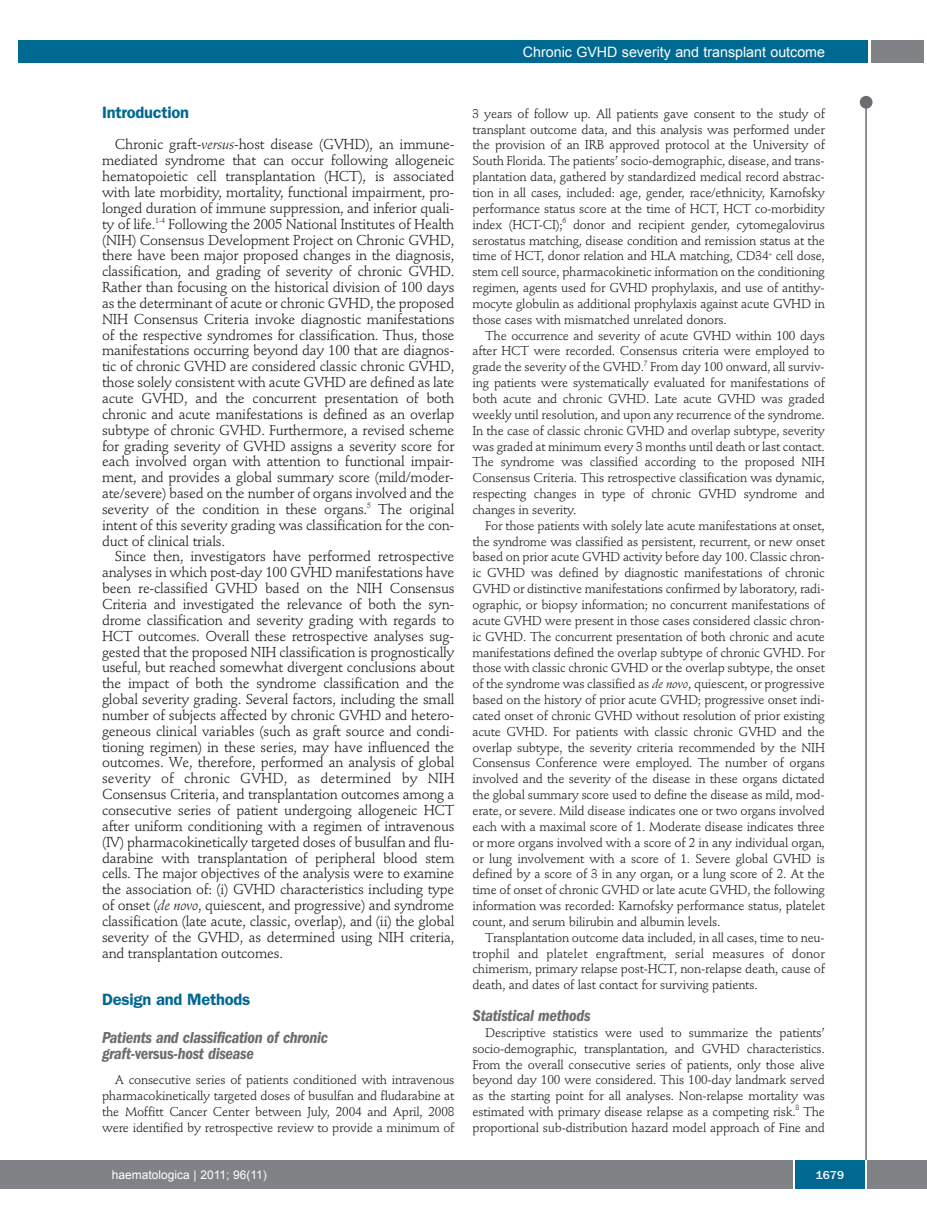
<style>
.page{position:relative;width:927px;height:1225px;background:#fff}
.page>*{position:absolute;margin:0;border:0;box-sizing:border-box;transform-origin:0 0}
.t1{font:italic 600 condensed 16.5px/16.5px "Franklin Gothic";letter-spacing:-.015em;color:#6c6d70}
.t2{font:600 16.5px "Franklin Gothic";letter-spacing:-.015em;color:#006991}
.t3{font:14.25px/15.9px "Stempel Schneidler";letter-spacing:-.015em;color:#231f20;text-align:justify}
.t4{font:14.25px "Arial";color:#fff}
.t5{font:12.75px/15.9px "Stempel Schneidler";letter-spacing:-.015em;color:#231f20;text-align:justify}
.t6{font:12px "Arial";color:#fff}
.t7{font:500 12px "Franklin Gothic";color:#fff}
.s1{font-style:italic}
.s2{font-style:normal}
</style>
<div class="page">
<div style="left:860px;top:96px;width:12px;height:13px;background:#6c6d70;border-radius:50%"></div>
<hr style="left:865px;top:98px;width:2px;height:1062px;background:#6c6d70">
<div style="left:871px;top:40px;width:52px;height:22px;background:#808285"></div>
<div style="left:18px;top:40px;width:849px;height:22px;background:#006991"></div>
<div style="left:17px;top:1160px;width:910px;height:28px;background:#808285"></div>
<div style="left:795px;top:1160px;width:70px;height:28px;background:#006991"></div>
<hr style="left:793px;top:1160px;width:2px;height:28px;background:#fff">
<hr style="left:865px;top:1160px;width:2px;height:28px;background:#fff">
<div style="left:0;top:1160px;width:18px;height:28px;background:#808285"></div>
<p class="t4" style="left:523px;top:44px;width:304px">Chronic GVHD severity and transplant outcome</p>
<p class="t2" style="left:102px;top:106px;width:88px">Introduction</p>
<p class="t3" style="left:102px;top:138px;width:354px;text-indent:13px">Chronic graft-<span class="s1">versus</span>-host disease (GVHD), an immune&shy;mediated syndrome that can occur following allogeneic hematopoietic cell transplantation (HCT), is associated with late morbidity, mortality, functional impairment, pro&shy;longed duration of immune suppression, and inferior quali&shy;ty of life.<sup>1-4</sup> Following the 2005 National Institutes of Health (NIH) Consensus Development Project on Chronic GVHD, there have been major proposed changes in the diagnosis, classification, and grading of severity of chronic GVHD.<br>Rather than focusing on the historical division of 100 days as the determinant of acute or chronic GVHD, the proposed NIH Consensus Criteria invoke diagnostic manifestations of the respective syndromes for classification. Thus, those manifestations occurring beyond day 100 that are diagnos&shy;tic of chronic GVHD are considered classic chronic GVHD, those solely consistent with acute GVHD are defined as late acute GVHD, and the concurrent presentation of both chronic and acute manifestations is defined as an overlap subtype of chronic GVHD. Furthermore, a revised scheme for grading severity of GVHD assigns a severity score for each involved organ with attention to functional impair&shy;ment, and provides a global summary score (mild/moder&shy;ate/severe) based on the number of organs involved and the severity of the condition in these organs.<sup>5</sup> The original intent of this severity grading was classification for the con&shy;duct of clinical trials.</p>
<p class="t3" style="left:102px;top:550px;width:354px;text-indent:13px">Since then, investigators have performed retrospective analyses in which post-day 100 GVHD manifestations have been re-classified GVHD based on the NIH Consensus Criteria and investigated the relevance of both the syn&shy;drome classification and severity grading with regards to HCT outcomes. Overall these retrospective analyses sug&shy;gested that the proposed NIH classification is prognostically useful, but reached somewhat divergent conclusions about the impact of both the syndrome classification and the global severity grading. Several factors, including the small number of subjects affected by chronic GVHD and hetero&shy;geneous clinical variables (such as graft source and condi&shy;tioning regimen) in these series, may have influenced the outcomes. We, therefore, performed an analysis of global severity of chronic GVHD, as determined by NIH Consensus Criteria, and transplantation outcomes among a consecutive series of patient undergoing allogeneic HCT after uniform conditioning with a regimen of intravenous (IV) pharmacokinetically targeted doses of busulfan and flu&shy;darabine with transplantation of peripheral blood stem cells. The major objectives of the analysis were to examine the association of: (i) GVHD characteristics including type of onset (<span class="s1">de novo</span>, quiescent, and progressive) and syndrome classification (late acute, classic, overlap), and (ii) the global severity of the GVHD, as determined using NIH criteria, and transplantation outcomes.</p>
<p class="t2" style="left:102px;top:993px;width:150px">Design and Methods</p>
<p class="t1" style="left:102px;top:1030px;width:227px">Patients and classification of chronic graft-<span class="s2">versus</span>-host disease</p>
<p class="t5" style="left:102px;top:1073px;width:354px;text-indent:13px">A consecutive series of patients conditioned with intravenous pharmacokinetically targeted doses of busulfan and fludarabine at the Moffitt Cancer Center between July, 2004 and April, 2008 were identified by retrospective review to provide a minimum of</p>
<p class="t5" style="left:472px;top:107px;width:354px">3 years of follow up. All patients gave consent to the study of transplant outcome data, and this analysis was performed under the provision of an IRB approved protocol at the University of South Florida. The patients’ socio-demographic, disease, and trans&shy;plantation data, gathered by standardized medical record abstrac&shy;tion in all cases, included: age, gender, race/ethnicity, Karnofsky performance status score at the time of HCT, HCT co-morbidity index (HCT-CI);<sup>6</sup> donor and recipient gender, cytomegalovirus serostatus matching, disease condition and remission status at the time of HCT, donor relation and HLA matching, CD34<sup>+</sup> cell dose, stem cell source, pharmacokinetic information on the conditioning regimen, agents used for GVHD prophylaxis, and use of antithy&shy;mocyte globulin as additional prophylaxis against acute GVHD in those cases with mismatched unrelated donors.</p>
<p class="t5" style="left:472px;top:328px;width:354px;text-indent:13px">The occurrence and severity of acute GVHD within 100 days after HCT were recorded. Consensus criteria were employed to grade the severity of the GVHD.<sup>7</sup> From day 100 onward, all surviv&shy;ing patients were systematically evaluated for manifestations of both acute and chronic GVHD. Late acute GVHD was graded weekly until resolution, and upon any recurrence of the syndrome.<br>In the case of classic chronic GVHD and overlap subtype, severity was graded at minimum every 3 months until death or last contact.<br>The syndrome was classified according to the proposed NIH Consensus Criteria. This retrospective classification was dynamic, respecting changes in type of chronic GVHD syndrome and changes in severity.</p>
<p class="t5" style="left:472px;top:518px;width:354px;text-indent:13px">For those patients with solely late acute manifestations at onset, the syndrome was classified as persistent, recurrent, or new onset based on prior acute GVHD activity before day 100. Classic chron&shy;ic GVHD was defined by diagnostic manifestations of chronic GVHD or distinctive manifestations confirmed by laboratory, radi&shy;ographic, or biopsy information; no concurrent manifestations of acute GVHD were present in those cases considered classic chron&shy;ic GVHD. The concurrent presentation of both chronic and acute manifestations defined the overlap subtype of chronic GVHD. For those with classic chronic GVHD or the overlap subtype, the onset of the syndrome was classified as <span class="s1">de novo</span>, quiescent, or progressive based on the history of prior acute GVHD; progressive onset indi&shy;cated onset of chronic GVHD without resolution of prior existing acute GVHD. For patients with classic chronic GVHD and the overlap subtype, the severity criteria recommended by the NIH Consensus Conference were employed. The number of organs involved and the severity of the disease in these organs dictated the global summary score used to define the disease as mild, mod&shy;erate, or severe. Mild disease indicates one or two organs involved each with a maximal score of 1. Moderate disease indicates three or more organs involved with a score of 2 in any individual organ, or lung involvement with a score of 1. Severe global GVHD is defined by a score of 3 in any organ, or a lung score of 2. At the time of onset of chronic GVHD or late acute GVHD, the following information was recorded: Karnofsky performance status, platelet count, and serum bilirubin and albumin levels.</p>
<p class="t5" style="left:472px;top:930px;width:354px;text-indent:13px">Transplantation outcome data included, in all cases, time to neu&shy;trophil and platelet engraftment, serial measures of donor chimerism, primary relapse post-HCT, non-relapse death, cause of death, and dates of last contact for surviving patients.</p>
<p class="t1" style="left:472px;top:1008px;width:120px">Statistical methods</p>
<p class="t5" style="left:472px;top:1025px;width:354px;text-indent:13px">Descriptive statistics were used to summarize the patients’ socio-demographic, transplantation, and GVHD characteristics.<br>From the overall consecutive series of patients, only those alive beyond day 100 were considered. This 100-day landmark served as the starting point for all analyses. Non-relapse mortality was estimated with primary disease relapse as a competing risk.<sup>8</sup> The proportional sub-distribution hazard model approach of Fine and</p>
<p class="t6" style="left:112px;top:1168px;width:157px">haematologica | 2011; 96(11)</p>
<p class="t7" style="left:816px;top:1171px;width:30px">1679</p>
</div>
